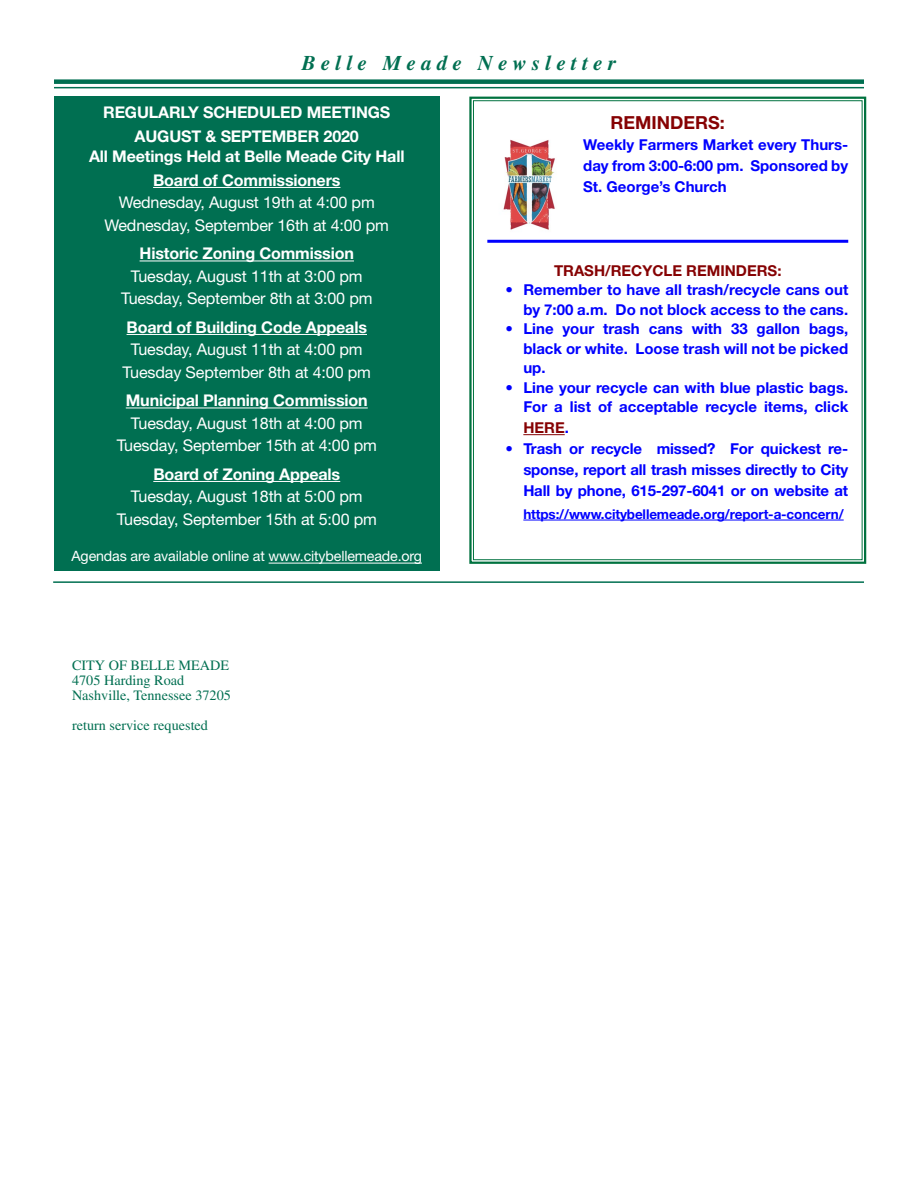
<style>
.page{position:relative;width:918px;height:1188px;background:#fff}
.page>*{position:absolute;margin:0;border:0;box-sizing:border-box;transform-origin:0 0}
.t1{font:italic 700 21px "Times";letter-spacing:.25em;color:#006f51}
.t2{font:700 18px "Helvetica Neue";color:#860203}
.t3{font:16.2px/22.5px "Helvetica Neue";letter-spacing:-.01em;color:#fff;text-align:center}
.t4{font:700 16.2px/24px "Helvetica Neue";letter-spacing:-.01em;color:#fff;text-align:center}
.t5{font:700 15px/21px "Helvetica Neue";color:#00f;text-align:justify}
.t6{font:700 15px "Helvetica Neue";color:#860203}
.t7{font:14.25px/15px "Times";color:#006f51}
.t8{font:14.25px "Helvetica Neue";letter-spacing:-.01em;color:#fff}
.t9{font:700 13.5px "Helvetica Neue";letter-spacing:-.01em;color:#00f}
.s1{color:#00f}
</style>
<div class="page">
<svg style="left:469px;top:96px;width:398px;height:468px"></svg>
<div style="left:54px;top:79px;width:810px;height:5px;background:#006f51"></div>
<hr style="left:54px;top:87px;width:810px;height:1px;background:#006f51">
<hr style="left:53px;top:581px;width:811px;height:2px;background:#006f51">
<div style="left:54px;top:96px;width:386px;height:475px;background:#006f51"></div>
<hr style="left:153px;top:187px;width:187px;height:1px;background:#fff">
<hr style="left:140px;top:261px;width:214px;height:1px;background:#fff">
<hr style="left:127px;top:334px;width:240px;height:1px;background:#fff">
<hr style="left:126px;top:408px;width:242px;height:1px;background:#fff">
<hr style="left:153px;top:481px;width:187px;height:1px;background:#fff">
<hr style="left:269px;top:563px;width:153px;height:1px;background:#fff">
<img style="left:487px;top:136px;width:85px;height:101px">
<hr style="left:487px;top:240px;width:361px;height:3px;background:#00f">
<h1 class="t1" style="left:302px;top:51px;width:316px">Belle Meade Newsletter</h1>
<p class="t4" style="left:103px;top:100px;width:289px">REGULARLY SCHEDULED MEETINGS<br>AUGUST &amp; SEPTEMBER 2020</p>
<p class="t4" style="left:89px;top:144px;width:317px">All Meetings Held at Belle Meade City Hall<br>Board of Commissioners</p>
<p class="t3" style="left:105px;top:191px;width:286px">Wednesday, August 19th at 4:00 pm<br>Wednesday, September 16th at 4:00 pm</p>
<p class="t4" style="left:140px;top:241px;width:216px">Historic Zoning Commission</p>
<p class="t3" style="left:121px;top:265px;width:253px">Tuesday, August 11th at 3:00 pm<br>Tuesday, September 8th at 3:00 pm</p>
<p class="t4" style="left:127px;top:315px;width:242px">Board of Building Code Appeals</p>
<p class="t3" style="left:123px;top:338px;width:250px">Tuesday, August 11th at 4:00 pm<br>Tuesday September 8th at 4:00 pm</p>
<p class="t4" style="left:126px;top:388px;width:243px">Municipal Planning Commission</p>
<p class="t3" style="left:117px;top:412px;width:262px">Tuesday, August 18th at 4:00 pm<br>Tuesday, September 15th at 4:00 pm</p>
<p class="t4" style="left:153px;top:462px;width:188px">Board of Zoning Appeals</p>
<p class="t3" style="left:117px;top:485px;width:262px">Tuesday, August 18th at 5:00 pm<br>Tuesday, September 15th at 5:00 pm</p>
<p class="t8" style="left:72px;top:547px;width:352px">Agendas are available online at www.citybellemeade.org</p>
<p class="t2" style="left:611px;top:111px;width:116px">REMINDERS:</p>
<p class="t5" style="left:583px;top:133px;width:267px">Weekly Farmers Market every Thurs&shy;day from 3:00-6:00 pm. Sponsored by St. George’s Church</p>
<p class="t6" style="left:554px;top:261px;width:229px">TRASH/RECYCLE REMINDERS:</p>
<p class="t5" style="left:505px;top:280px;width:344px;line-height:19.5px;text-align:right">• Remember to have all trash/recycle cans out by 7:00 a.m. Do not block access to the cans.</p>
<p class="t5" style="left:523px;top:319px;width:326px;line-height:19.5px;text-indent:-18px">• Line your trash cans with 33 gallon bags, black or white. Loose trash will not be picked up.</p>
<p class="t5" style="left:505px;top:377px;width:344px;line-height:19.5px;text-align:right">• Line your recycle can with blue plastic bags.<br>For a list of acceptable recycle items, click</p>
<p class="t6" style="left:523px;top:419px;width:47px">HERE<span class="s1">.</span></p>
<p class="t5" style="left:523px;top:438px;width:326px;text-indent:-18px">• Trash or recycle missed? For quickest re&shy;sponse, report all trash misses directly to City Hall by phone, 615-297-6041 or on website at</p>
<p class="t9" style="left:523px;top:506px;width:322px">https://www.citybellemeade.org/report-a-concern/</p>
<p class="t7" style="left:72px;top:658px;width:161px">CITY OF BELLE MEADE<br>4705 Harding Road<br>Nashville, Tennessee 37205</p>
<p class="t7" style="left:72px;top:718px;width:138px">return service requested</p>
</div>
